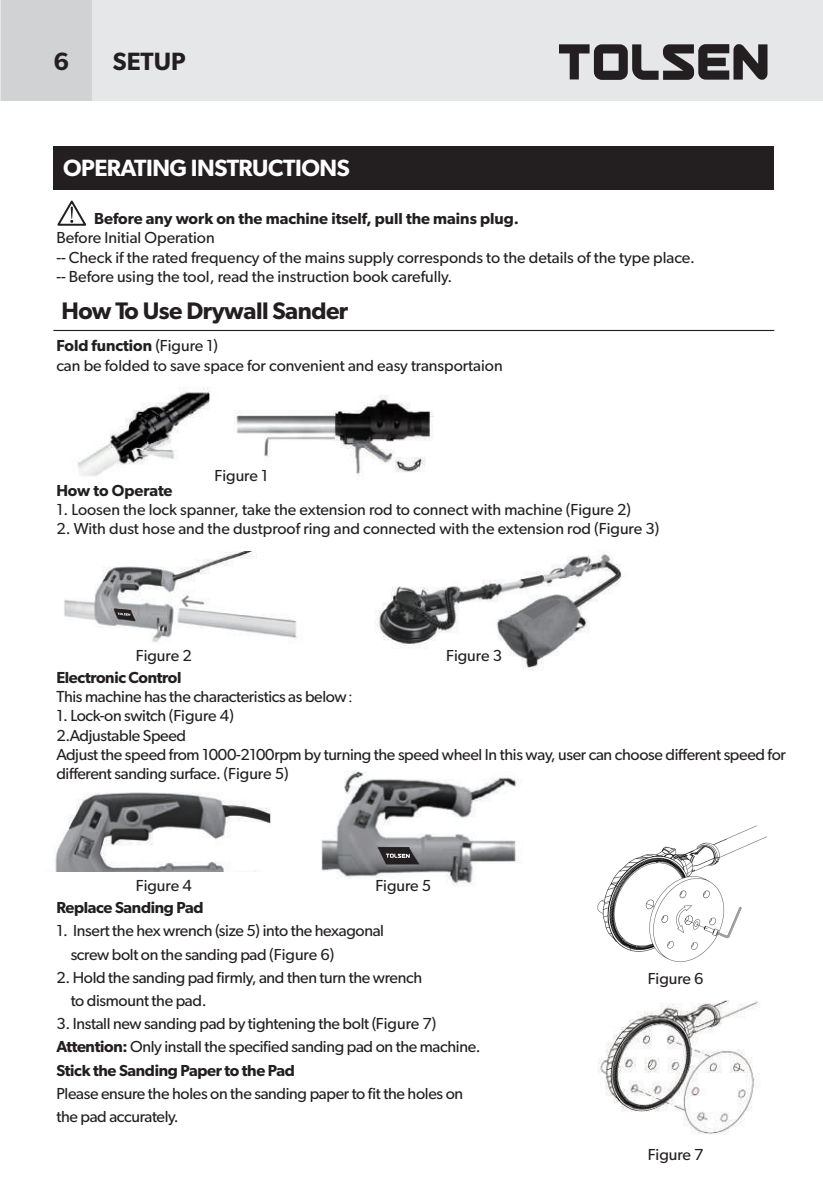
<style>
.page{position:relative;width:823px;height:1191px;background:#fff}
.page>*{position:absolute;margin:0;border:0;box-sizing:border-box;transform-origin:0 0}
.t1{font:600 25px "Gibson";color:#231f20}
.t2{font:600 24px "Gibson";letter-spacing:-.02em;color:#231f20}
.t3{font:600 23.6px "Gibson";letter-spacing:-.02em;color:#fff}
.t4{font:16px/23.2px "Gibson";letter-spacing:-.02em;color:#231f20}
.t5{font:16px/19.2px "Gibson";color:#231f20}
.t6{font:600 16px "Gibson";color:#231f20}
.t7{font:600 16px "Gibson";letter-spacing:-.02em;color:#231f20}
.s1{font-weight:600}
.s2{font-family:"Adobe Song Std";font-weight:300}
</style>
<div class="page">
<div style="left:0;top:0;width:822px;height:101px;background:#e6e7e9"></div>
<div style="left:1px;top:0;width:91px;height:101px;background:#d1d2d4"></div>
<svg style="left:559px;top:44px;width:208px;height:36px"></svg>
<div style="left:53px;top:146px;width:720px;height:44px;background:#231f20"></div>
<hr style="left:53px;top:330px;width:720px;height:1px;background:#231f20">
<svg style="left:57px;top:200px;width:30px;height:26px"></svg>
<img style="left:77px;top:387px;width:357px;height:92px">
<img style="left:63px;top:552px;width:234px;height:91px">
<img style="left:375px;top:552px;width:247px;height:118px">
<img style="left:52px;top:792px;width:218px;height:80px">
<img style="left:321px;top:771px;width:198px;height:115px">
<img style="left:597px;top:825px;width:170px;height:137px">
<div style="left:589px;top:827px;width:29px;height:23px;background:#fff"></div>
<img style="left:598px;top:1001px;width:161px;height:133px">
<div style="left:585px;top:1001px;width:30px;height:24px;background:#fff"></div>
<svg style="left:523px;top:600px;width:37px;height:19px"></svg>
<svg style="left:114px;top:608px;width:21px;height:12px"></svg>
<svg style="left:377px;top:847px;width:42px;height:17px"></svg>
<h1 class="t1" style="left:53px;top:46px;width:17px">6</h1>
<h1 class="t1" style="left:113px;top:46px;width:74px">SETUP</h1>
<h3 class="t3" style="left:63px;top:154px;width:288px">OPERATING INSTRUCTIONS</h3>
<p class="t6" style="left:94px;top:209px;width:426px">Before any work on the machine itself, pull the mains plug.</p>
<p class="t5" style="left:56px;top:228px;width:640px">Before Initial Operation<br>-- Check if the rated frequency of the mains supply corresponds to the details of the type place. -- Before using the tool, read the instruction book carefully.</p>
<h2 class="t2" style="left:61px;top:296px;width:288px">How To Use Drywall Sander</h2>
<p class="t5" style="left:56px;top:336px;width:447px"><span class="s1">Fold function</span> (Figure 1)<br>can be folded to save space for convenient and easy transportaion</p>
<p class="t4" style="left:214px;top:463px;width:55px">Figure 1</p>
<p class="t6" style="left:56px;top:481px;width:118px">How to Operate</p>
<p class="t5" style="left:56px;top:499px;width:575px">1. Loosen the lock spanner, take the extension rod to connect with machine (Figure 2)</p>
<p class="t5" style="left:56px;top:519px;width:604px">2. With dust hose and the dustproof ring and connected with the extension rod (Figure 3)</p>
<p class="t4" style="left:136px;top:644px;width:57px">Figure 2</p>
<p class="t4" style="left:446px;top:644px;width:57px">Figure 3</p>
<p class="t4" style="left:56px;top:667px;width:307px;line-height:19.2px"><span class="s1">Electronic Control<br></span>This machine has the characteristics as below<span class="s2">：</span></p>
<p class="t4" style="left:56px;top:706px;width:730px;line-height:19.2px">1. Lock-on switch (Figure 4)<br>2.Adjustable Speed<br>Adjust the speed from 1000-2100rpm by turning the speed wheel In this way, user can choose different speed for different sanding surface. (Figure 5)</p>
<p class="t4" style="left:136px;top:873px;width:57px">Figure 4</p>
<p class="t4" style="left:375px;top:873px;width:57px">Figure 5</p>
<p class="t7" style="left:56px;top:898px;width:149px">Replace Sanding Pad</p>
<p class="t4" style="left:71px;top:919px;width:315px;text-indent:-14px">1. Insert the hex wrench (size 5) into the hexagonal screw bolt on the sanding pad (Figure 6)</p>
<p class="t4" style="left:71px;top:965px;width:353px;text-indent:-14px">2. Hold the sanding pad firmly, and then turn the wrench to dismount the pad.</p>
<p class="t4" style="left:56px;top:1011px;width:425px">3. Install new sanding pad by tightening the bolt (Figure 7)<br><span class="s1">Attention:</span> Only install the specified sanding pad on the machine.<br><span class="s1">Stick the Sanding Paper to the Pad</span></p>
<p class="t4" style="left:56px;top:1081px;width:408px">Please ensure the holes on the sanding paper to fit the holes on the pad accurately.</p>
<p class="t4" style="left:647px;top:966px;width:57px">Figure 6</p>
<p class="t4" style="left:647px;top:1143px;width:57px">Figure 7</p>
</div>
